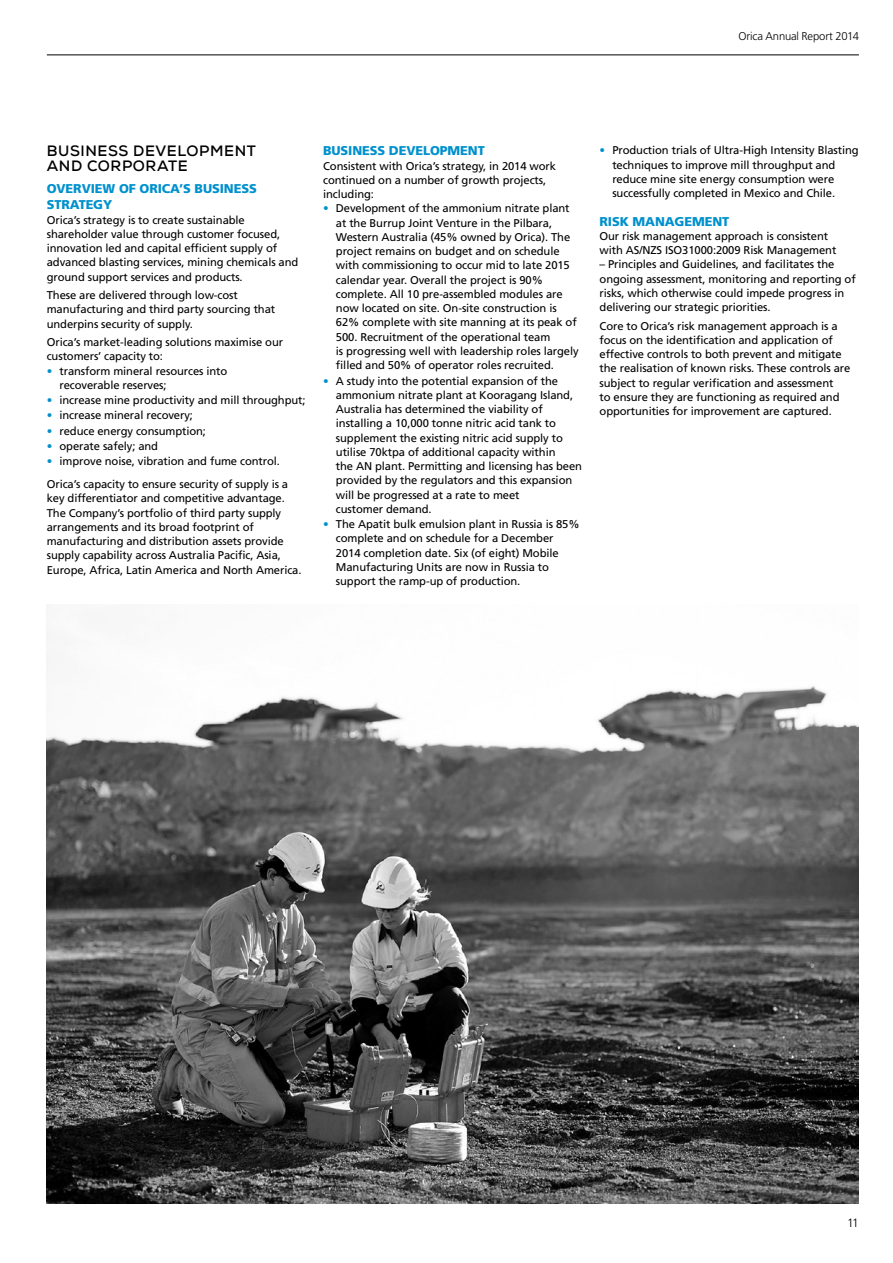
<style>
.page{position:relative;width:893px;height:1263px;background:#fff}
.page>*{position:absolute;margin:0;border:0;box-sizing:border-box;transform-origin:0 0}
.t1{font:700 15px/15px "Nexa";letter-spacing:.04em;color:#000}
.t2{font:900 12.75px/15.8px "Frutiger LT Std";letter-spacing:-.01em;color:#0091cd}
.t3{font:300 12px "Frutiger LT Std";color:#000}
.t4{font:11.25px/14.2px "Frutiger LT Std";letter-spacing:-.01em;color:#000}
.t5{font:300 11.25px "Frutiger LT Std";letter-spacing:-.015em;color:#000}
.s1{color:#0091cd}
</style>
<div class="page">
<hr style="left:47px;top:55px;width:812px;height:1px;background:#000">
<img style="left:47px;top:636px;width:812px;height:567px">
<p class="t5" style="left:738px;top:30px;width:122px">Orica Annual Report 2014</p>
<h1 class="t1" style="left:47px;top:144px;width:211px">BUSINESS DEVELOPMENT<br>AND CORPORATE</h1>
<p class="t2" style="left:47px;top:181px;width:212px">OVERVIEW OF ORICA’S BUSINESS<br>STRATEGY</p>
<p class="t4" style="left:47px;top:212px;width:253px">Orica’s strategy is to create sustainable shareholder value through customer focused, innovation led and capital efficient supply of advanced blasting services, mining chemicals and ground support services and products.</p>
<p class="t4" style="left:47px;top:288px;width:230px">These are delivered through low-cost manufacturing and third party sourcing that underpins security of supply.</p>
<p class="t4" style="left:47px;top:335px;width:238px">Orica’s market-leading solutions maximise our customers’ capacity to:</p>
<p class="t4" style="left:60px;top:364px;width:169px;text-indent:-13px"><span class="s1">•</span> transform mineral resources into recoverable reserves;</p>
<p class="t4" style="left:47px;top:393px;width:260px"><span class="s1">•</span> increase mine productivity and mill throughput;</p>
<p class="t4" style="left:47px;top:408px;width:148px"><span class="s1">•</span> increase mineral recovery;</p>
<p class="t4" style="left:47px;top:424px;width:161px"><span class="s1">•</span> reduce energy consumption;</p>
<p class="t4" style="left:47px;top:439px;width:113px"><span class="s1">•</span> operate safely; and</p>
<p class="t4" style="left:47px;top:450px;width:243px;line-height:22.8px"><span class="s1">•</span> improve noise, vibration and fume control.<br>Orica’s capacity to ensure security of supply is a</p>
<p class="t4" style="left:47px;top:491px;width:256px">key differentiator and competitive advantage.<br>The Company’s portfolio of third party supply arrangements and its broad footprint of manufacturing and distribution assets provide supply capability across Australia Pacific, Asia, Europe, Africa, Latin America and North America.</p>
<p class="t2" style="left:323px;top:143px;width:163px">BUSINESS DEVELOPMENT</p>
<p class="t4" style="left:323px;top:159px;width:234px">Consistent with Orica’s strategy, in 2014 work continued on a number of growth projects, including:</p>
<p class="t4" style="left:336px;top:201px;width:244px;text-indent:-13px"><span class="s1">•</span> Development of the ammonium nitrate plant at the Burrup Joint Venture in the Pilbara, Western Australia (45% owned by Orica). The project remains on budget and on schedule with commissioning to occur mid to late 2015 calendar year. Overall the project is 90% complete. All 10 pre-assembled modules are now located on site. On-site construction is 62% complete with site manning at its peak of 500. Recruitment of the operational team<br>is progressing well with leadership roles largely filled and 50% of operator roles recruited.</p>
<p class="t4" style="left:336px;top:374px;width:248px;text-indent:-13px"><span class="s1">•</span> A study into the potential expansion of the ammonium nitrate plant at Kooragang Island, Australia has determined the viability of installing a 10,000 tonne nitric acid tank to supplement the existing nitric acid supply to utilise 70ktpa of additional capacity within<br>the AN plant. Permitting and licensing has been provided by the regulators and this expansion will be progressed at a rate to meet<br>customer demand.</p>
<p class="t4" style="left:336px;top:517px;width:245px;text-indent:-13px"><span class="s1">•</span> The Apatit bulk emulsion plant in Russia is 85% complete and on schedule for a December 2014 completion date. Six (of eight) Mobile Manufacturing Units are now in Russia to support the ramp-up of production.</p>
<p class="t4" style="left:612px;top:143px;width:248px;text-indent:-13px"><span class="s1">•</span> Production trials of Ultra-High Intensity Blasting techniques to improve mill throughput and reduce mine site energy consumption were successfully completed in Mexico and Chile.</p>
<p class="t2" style="left:600px;top:213px;width:131px">RISK MANAGEMENT</p>
<p class="t4" style="left:600px;top:229px;width:238px">Our risk management approach is consistent with AS/NZS ISO31000:2009 Risk Management</p>
<p class="t4" style="left:600px;top:257px;width:258px">– Principles and Guidelines, and facilitates the ongoing assessment, monitoring and reporting of risks, which otherwise could impede progress in delivering our strategic priorities.</p>
<p class="t4" style="left:600px;top:319px;width:252px">Core to Orica’s risk management approach is a focus on the identification and application of effective controls to both prevent and mitigate the realisation of known risks. These controls are subject to regular verification and assessment<br>to ensure they are functioning as required and opportunities for improvement are captured.</p>
<p class="t3" style="left:847px;top:1216px;width:13px">11</p>
</div>
